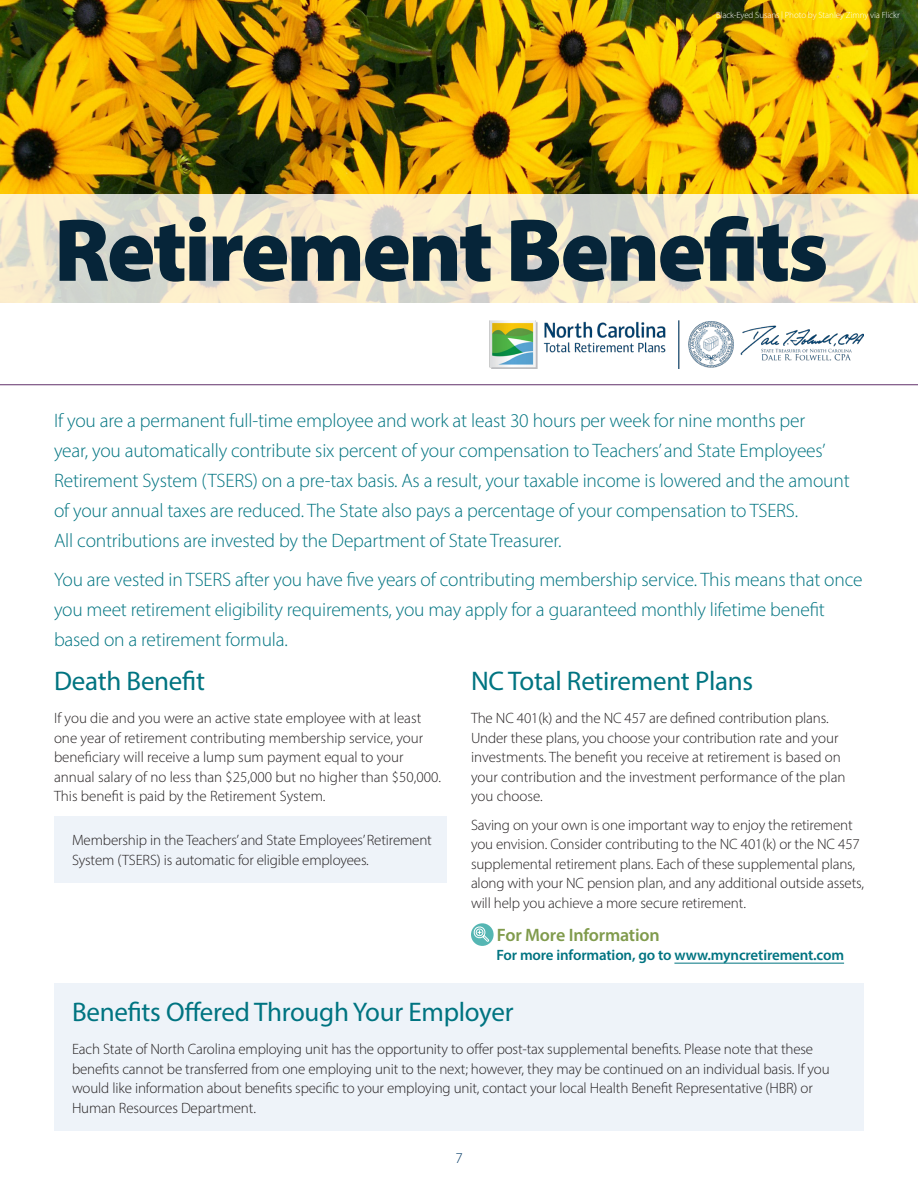
<style>
.page{position:relative;width:918px;height:1188px;background:#fff}
.page>*{position:absolute;margin:0;border:0;box-sizing:border-box;transform-origin:0 0}
.Heading_1{font:900 90px "Myriad Pro";letter-spacing:-.03em;color:#062539}
.Heading_2{font:27px "Myriad Pro";letter-spacing:-.01em;color:#007481}
.Intro{font:300 19.5px/30px "Myriad Pro";letter-spacing:-.01em;color:#007481}
.More_Info{font:600 18px "Myriad Pro";letter-spacing:-.01em;color:#809b4c}
.t1{font:300 15px/19.5px "Myriad Pro";letter-spacing:-.01em;color:#231f20}
.Sidebar{font:600 15px "Myriad Pro";letter-spacing:-.01em;color:#007481}
.t2{font:300 15px "Myriad Pro";color:#003864}
.t3{font:300 9px "Myriad Pro";letter-spacing:-.01em;color:#fff}
</style>
<div class="page">
<img style="left:0;top:0;width:918px;height:194px">
<img style="left:490px;top:321px;width:374px;height:48px">
<hr style="left:0;top:384px;width:918px;height:1px;background:#62306b">
<svg style="left:0;top:194px;width:918px;height:109px;background:#eee5cc"></svg>
<div style="left:54px;top:816px;width:393px;height:67px;background:#eef3f9"></div>
<hr style="left:674px;top:963px;width:170px;height:1px;background:#007481">
<svg style="left:471px;top:923px;width:23px;height:23px"></svg>
<svg style="left:472px;top:925px;width:18px;height:18px"></svg>
<div style="left:54px;top:983px;width:810px;height:148px;background:#eef3f9"></div>
<p class="t3" style="left:716px;top:9px;width:185px">Black-Eyed Susans | Photo by Stanley Zimny via Flickr</p>
<p class="Heading_1" style="left:54px;top:190px;width:776px">Retirement Benefits</p>
<p class="Intro" style="left:54px;top:405px;width:797px">If you are a permanent full-time employee and work at least 30 hours per week for nine months per<br>year, you automatically contribute six percent of your compensation to Teachers’ and State Employees’ Retirement System (TSERS) on a pre-tax basis. As a result, your taxable income is lowered and the amount of your annual taxes are reduced. The State also pays a percentage of your compensation to TSERS.<br>All contributions are invested by the Department of State Treasurer.</p>
<p class="Intro" style="left:54px;top:564px;width:810px">You are vested in TSERS after you have five years of contributing membership service. This means that once you meet retirement eligibility requirements, you may apply for a guaranteed monthly lifetime benefit based on a retirement formula.</p>
<p class="Heading_2" style="left:54px;top:664px;width:153px">Death Benefit</p>
<p class="t1" style="left:54px;top:708px;width:389px">If you die and you were an active state employee with at least one year of retirement contributing membership service, your beneficiary will receive a lump sum payment equal to your annual salary of no less than $25,000 but no higher than $50,000.<br>This benefit is paid by the Retirement System.</p>
<p class="t1" style="left:72px;top:831px;width:361px">Membership in the Teachers’ and State Employees’ Retirement<br>System (TSERS) is automatic for eligible employees.</p>
<p class="Heading_2" style="left:471px;top:664px;width:284px">NC Total Retirement Plans</p>
<p class="t1" style="left:471px;top:708px;width:376px">The NC 401(k) and the NC 457 are defined contribution plans.<br>Under these plans, you choose your contribution rate and your investments. The benefit you receive at retirement is based on your contribution and the investment performance of the plan you choose.</p>
<p class="t1" style="left:471px;top:815px;width:395px">Saving on your own is one important way to enjoy the retirement you envision. Consider contributing to the NC 401(k) or the NC 457 supplemental retirement plans. Each of these supplemental plans, along with your NC pension plan, and any additional outside assets, will help you achieve a more secure retirement.</p>
<p class="More_Info" style="left:497px;top:923px;width:164px">For More Information</p>
<p class="Sidebar" style="left:496px;top:946px;width:349px">For more information, go to www.myncretirement.com</p>
<p class="Heading_2" style="left:72px;top:995px;width:443px">Benefits Offered Through Your Employer</p>
<p class="t1" style="left:72px;top:1039px;width:759px">Each State of North Carolina employing unit has the opportunity to offer post-tax supplemental benefits. Please note that these benefits cannot be transferred from one employing unit to the next; however, they may be continued on an individual basis. If you would like information about benefits specific to your employing unit, contact your local Health Benefit Representative (HBR) or Human Resources Department.</p>
<p class="t2" style="left:455px;top:1149px;width:9px">7</p>
</div>
